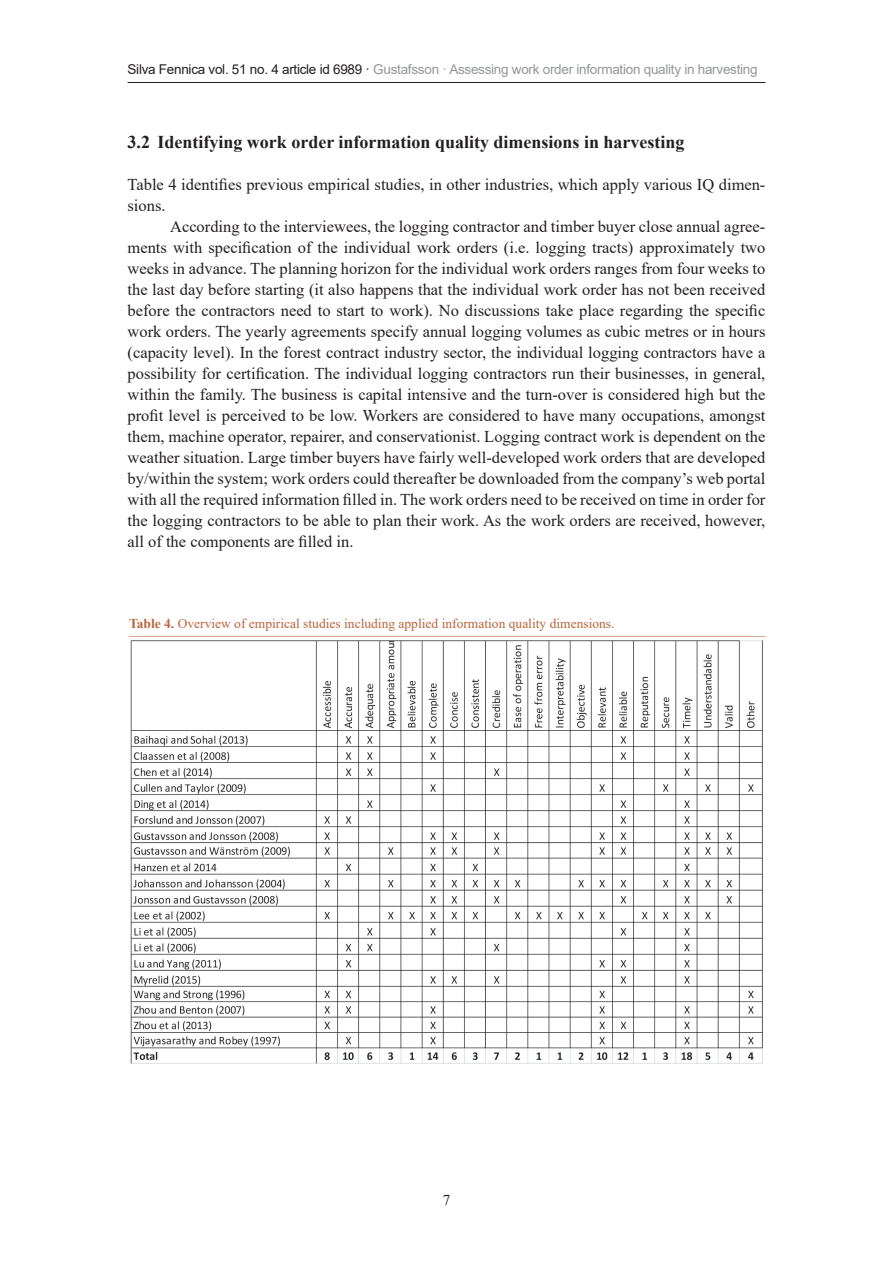
<style>
.page{position:relative;width:893px;height:1263px;background:#fff}
.page>*{position:absolute;margin:0;border:0;box-sizing:border-box;transform-origin:0 0}
.heading-2{font:700 18px "Times New Roman";color:#231f20}
.body-text{font:16.5px/21px "Times New Roman";color:#231f20;text-align:justify}
.body-text-1st{font:16.5px/21px "Times New Roman";color:#231f20}
.t1{font:15px "Times New Roman";color:#231f20}
.t2{font:13.5px "Arial";letter-spacing:-.02em;color:#949699}
.table-caption{font:13.5px "Times New Roman";color:#b9643b}
.s1{color:#231f20}
.s2{font-weight:700}
</style>
<div class="page">
<hr style="left:128px;top:82px;width:637px;height:1px;background:#231f20">
<hr style="left:129px;top:636px;width:636px;height:1px;background:#b9643b">
<img style="left:130px;top:640px;width:633px;height:423px">
<p class="t2" style="left:128px;top:60px;width:632px"><span class="s1">Silva Fennica vol. 51 no. 4 article id 6989 ·</span> Gustafsson · Assessing work order information quality in harvesting</p>
<p class="heading-2" style="left:128px;top:129px;width:558px">3.2 Identifying work order information quality dimensions in harvesting</p>
<p class="body-text-1st" style="left:128px;top:173px;width:639px">Table 4 identifies previous empirical studies, in other industries, which apply various IQ dimen&shy;sions.</p>
<p class="body-text" style="left:128px;top:215px;width:639px;text-indent:43px">According to the interviewees, the logging contractor and timber buyer close annual agree&shy;ments with specification of the individual work orders (i.e. logging tracts) approximately two weeks in advance. The planning horizon for the individual work orders ranges from four weeks to the last day before starting (it also happens that the individual work order has not been received before the contractors need to start to work). No discussions take place regarding the specific work orders. The yearly agreements specify annual logging volumes as cubic metres or in hours (capacity level). In the forest contract industry sector, the individual logging contractors have a possibility for certification. The individual logging contractors run their businesses, in general, within the family. The business is capital intensive and the turn-over is considered high but the profit level is perceived to be low. Workers are considered to have many occupations, amongst them, machine operator, repairer, and conservationist. Logging contract work is dependent on the weather situation. Large timber buyers have fairly well-developed work orders that are developed by/within the system; work orders could thereafter be downloaded from the company’s web portal with all the required information filled in. The work orders need to be received on time in order for the logging contractors to be able to plan their work. As the work orders are received, however, all of the components are filled in.</p>
<p class="table-caption" style="left:129px;top:614px;width:487px"><span class="s2">Table 4.</span> Overview of empirical studies including applied information quality dimensions.</p>
<p class="t1" style="left:443px;top:1190px;width:9px">7</p>
</div>
